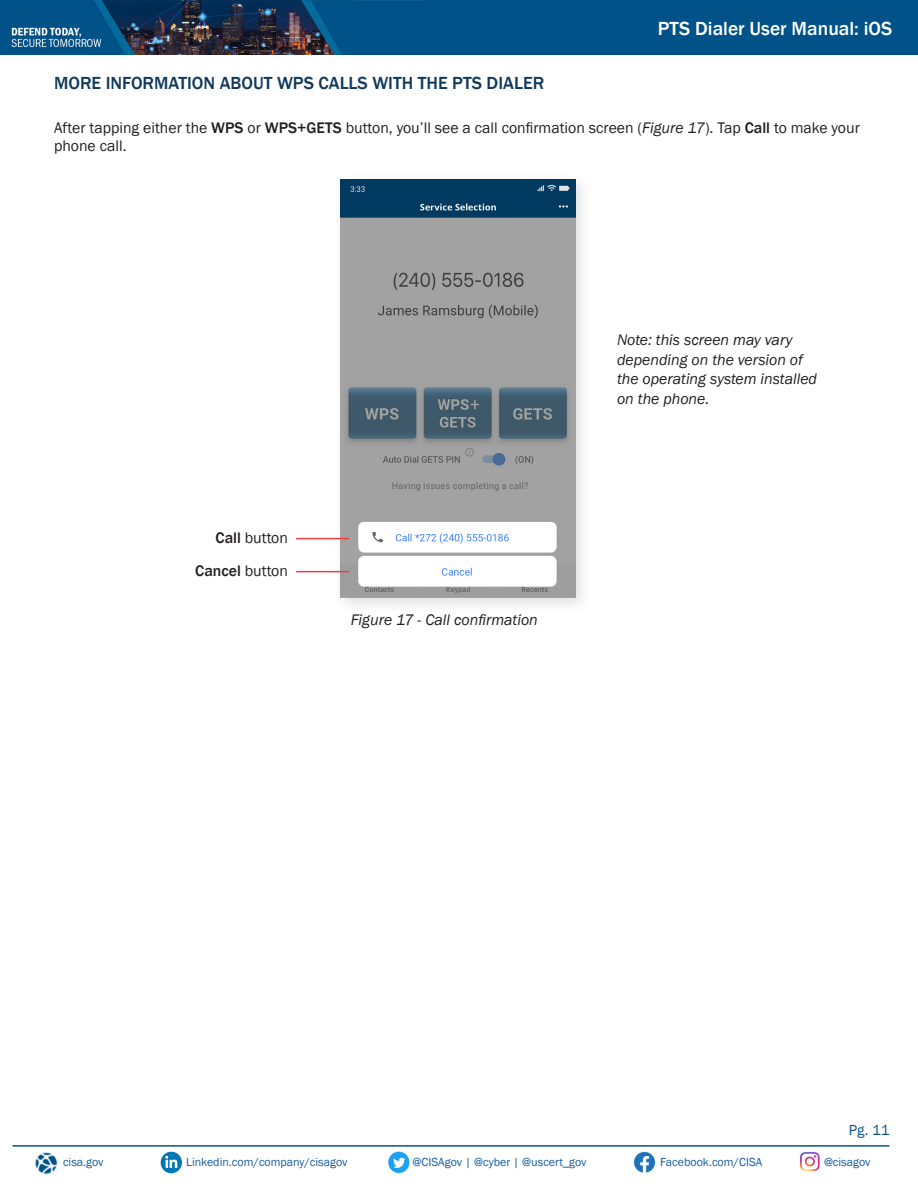
<style>
.page{position:relative;width:918px;height:1188px;background:#fff}
.page>*{position:absolute;margin:0;border:0;box-sizing:border-box;transform-origin:0 0}
.t1{font:500 19.5px "Franklin Gothic";color:#fff}
.Section_Headers{font:500 18px "Franklin Gothic";color:#10395b}
.t2{font:15.75px/18.9px "Franklin Gothic";color:#231f20}
.t3{font:italic 15.75px/19.5px "Franklin Gothic";color:#231f20}
.t4{font:500 15.75px "Franklin Gothic";color:#231f20}
.t5{font:15px "Franklin Gothic";color:#0f5386}
.t6{font:12px "Franklin Gothic";color:#175d9e}
.s1{font-weight:500}
.s2{font-style:italic}
.s3{font-weight:400}
</style>
<div class="page">
<img style="left:633px;top:1151px;width:23px;height:22px">
<img style="left:800px;top:1151px;width:20px;height:21px">
<img style="left:160px;top:1151px;width:22px;height:23px">
<img style="left:388px;top:1151px;width:22px;height:23px">
<img style="left:35px;top:1152px;width:23px;height:22px">
<hr style="left:12px;top:1145px;width:877px;height:2px;background:#0a5385">
<img style="left:0;top:0;width:918px;height:55px">
<div style="left:331px;top:171px;width:262px;height:444px;background:#231f20;opacity:.15"></div>
<img style="left:341px;top:180px;width:235px;height:418px">
<hr style="left:296px;top:538px;width:53px;height:1px;background:#ee4140">
<hr style="left:296px;top:571px;width:53px;height:1px;background:#ee4140">
<p class="Section_Headers" style="left:54px;top:72px;width:492px">MORE INFORMATION ABOUT WPS CALLS WITH THE PTS DIALER</p>
<p class="t1" style="left:658px;top:17px;width:236px">PTS Dialer User Manual: iOS</p>
<p class="t2" style="left:54px;top:118px;width:807px">After tapping either the <span class="s1">WPS</span> or <span class="s1">WPS+GETS</span> button, you’ll see a call confirmation screen (<span class="s2">Figure 17</span>). Tap <span class="s1">Call</span> to make your phone call.</p>
<p class="t2" style="left:216px;top:529px;width:74px"><span class="s1">Call</span> button</p>
<p class="t4" style="left:195px;top:561px;width:94px">Cancel <span class="s3">button</span></p>
<p class="t3" style="left:351px;top:610px;width:189px">Figure 17 - Call confirmation</p>
<p class="t3" style="left:617px;top:331px;width:201px">Note: this screen may vary depending on the version of the operating system installed on the phone.</p>
<p class="t5" style="left:849px;top:1120px;width:42px">Pg. 11</p>
<p class="t6" style="left:63px;top:1155px;width:42px">cisa.gov</p>
<p class="t6" style="left:186px;top:1155px;width:163px">Linkedin.com/company/cisagov</p>
<p class="t6" style="left:413px;top:1155px;width:175px">@CISAgov | @cyber | @uscert_gov</p>
<p class="t6" style="left:660px;top:1155px;width:104px">Facebook.com/CISA</p>
<p class="t6" style="left:824px;top:1155px;width:48px">@cisagov</p>
</div>
